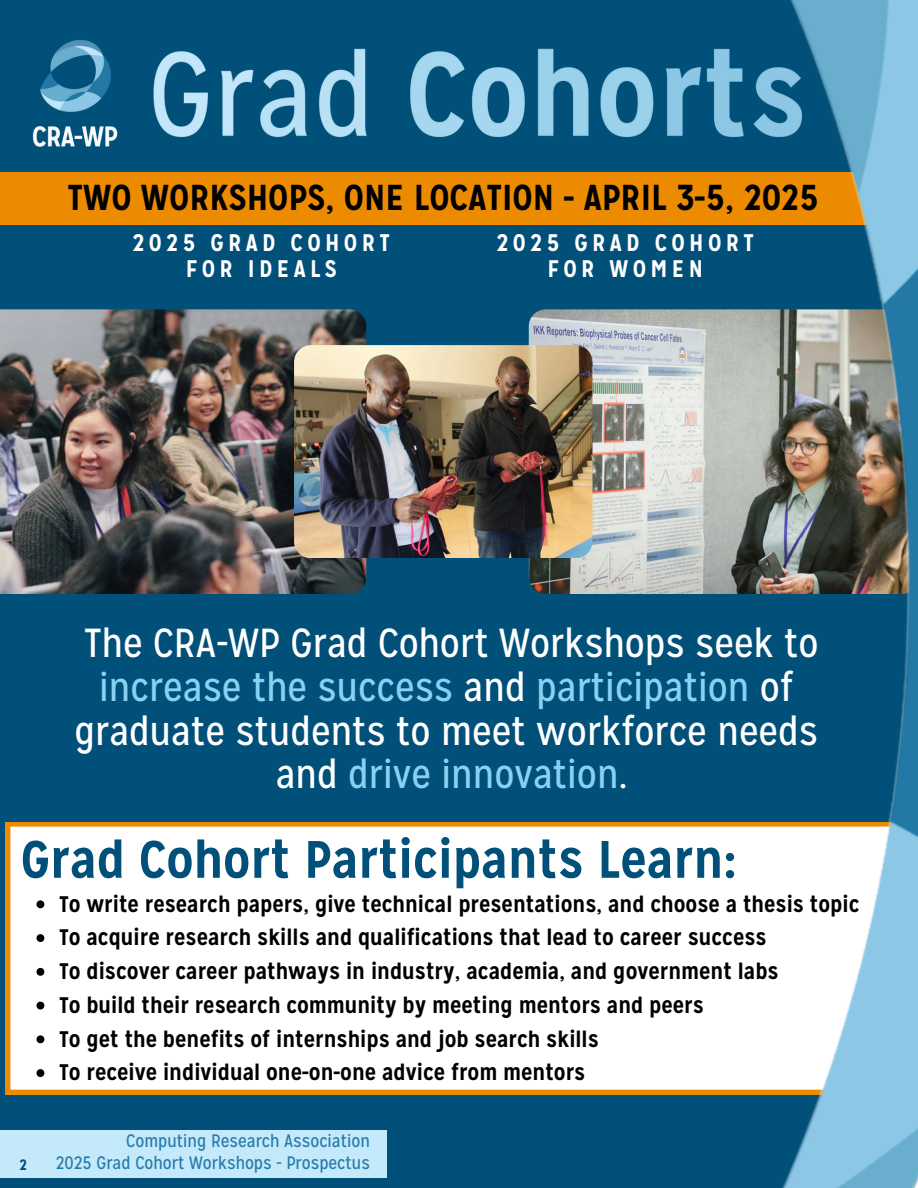
<style>
.page{position:relative;width:918px;height:1188px;background:#005079}
.page>*{position:absolute;margin:0;border:0;box-sizing:border-box;transform-origin:0 0}
.t1{font:700 52.5px "Mission Gothic";color:#005079}
.t2{font:40.5px/43.8px "Mission Gothic";color:#fff;text-align:center}
.t3{font:700 36px "Mission Gothic";color:#000}
.t4{font:700 24px/25.8px "Mission Gothic";letter-spacing:.18em;color:#fff;text-align:center}
.t5{font:700 22.5px "Mission Gothic";color:#000}
.t6{font:18px "Mission Gothic";color:#277ba9}
.t7{font:700 15px "Mission Gothic";color:#005079}
.s1{color:#89d1f3}
</style>
<div class="page">
<div style="left:6px;top:822px;width:678px;height:272px;background:#fff"></div>
<img style="left:529px;top:309px;width:389px;height:285px;border-radius:17px">
<img style="left:0;top:309px;width:366px;height:285px">
<img style="left:294px;top:345px;width:298px;height:213px">
<svg style="left:37px;top:900px;width:7px;height:8px"></svg>
<svg style="left:37px;top:934px;width:7px;height:8px"></svg>
<svg style="left:37px;top:968px;width:7px;height:8px"></svg>
<svg style="left:37px;top:1002px;width:7px;height:8px"></svg>
<svg style="left:37px;top:1035px;width:7px;height:8px"></svg>
<svg style="left:37px;top:1069px;width:7px;height:8px"></svg>
<div style="left:0;top:1130px;width:387px;height:48px;background:#c4e9fb"></div>
<div style="left:0;top:172px;width:918px;height:52px;background:#ed8b00"></div>
<img style="left:684px;top:0;width:234px;height:1188px">
<img style="left:32px;top:20px;width:792px;height:135px">
<p class="t3" style="left:67px;top:174px;width:753px">TWO WORKSHOPS, ONE LOCATION - APRIL 3-5, 2025</p>
<p class="t4" style="left:132px;top:230px;width:259px">2025 GRAD COHORT<br>FOR IDEALS</p>
<p class="t4" style="left:496px;top:230px;width:259px">2025 GRAD COHORT<br>FOR WOMEN</p>
<p class="t2" style="left:74px;top:621px;width:746px">The CRA-WP Grad Cohort Workshops seek to <span class="s1">increase the success</span> and <span class="s1">participation</span> of graduate students to meet workforce needs and <span class="s1">drive innovation</span>.</p>
<h4 class="t1" style="left:21px;top:825px;width:717px">Grad Cohort Participants Learn:</h4>
<h4 class="t5" style="left:59px;top:889px;width:802px">To write research papers, give technical presentations, and choose a thesis topic</h4>
<p class="t5" style="left:59px;top:923px;width:709px">To acquire research skills and qualifications that lead to career success</p>
<p class="t5" style="left:59px;top:957px;width:721px">To discover career pathways in industry, academia, and government labs</p>
<p class="t5" style="left:59px;top:990px;width:646px">To build their research community by meeting mentors and peers</p>
<h2 class="t5" style="left:59px;top:1024px;width:541px">To get the benefits of internships and job search skills</h2>
<h1 class="t5" style="left:59px;top:1058px;width:528px">To receive individual one-on-one advice from mentors</h1>
<p class="t6" style="left:126px;top:1129px;width:245px">Computing Research Association</p>
<p class="t7" style="left:19px;top:1155px;width:9px">2</p>
<p class="t6" style="left:56px;top:1151px;width:316px">2025 Grad Cohort Workshops - Prospectus</p>
</div>
